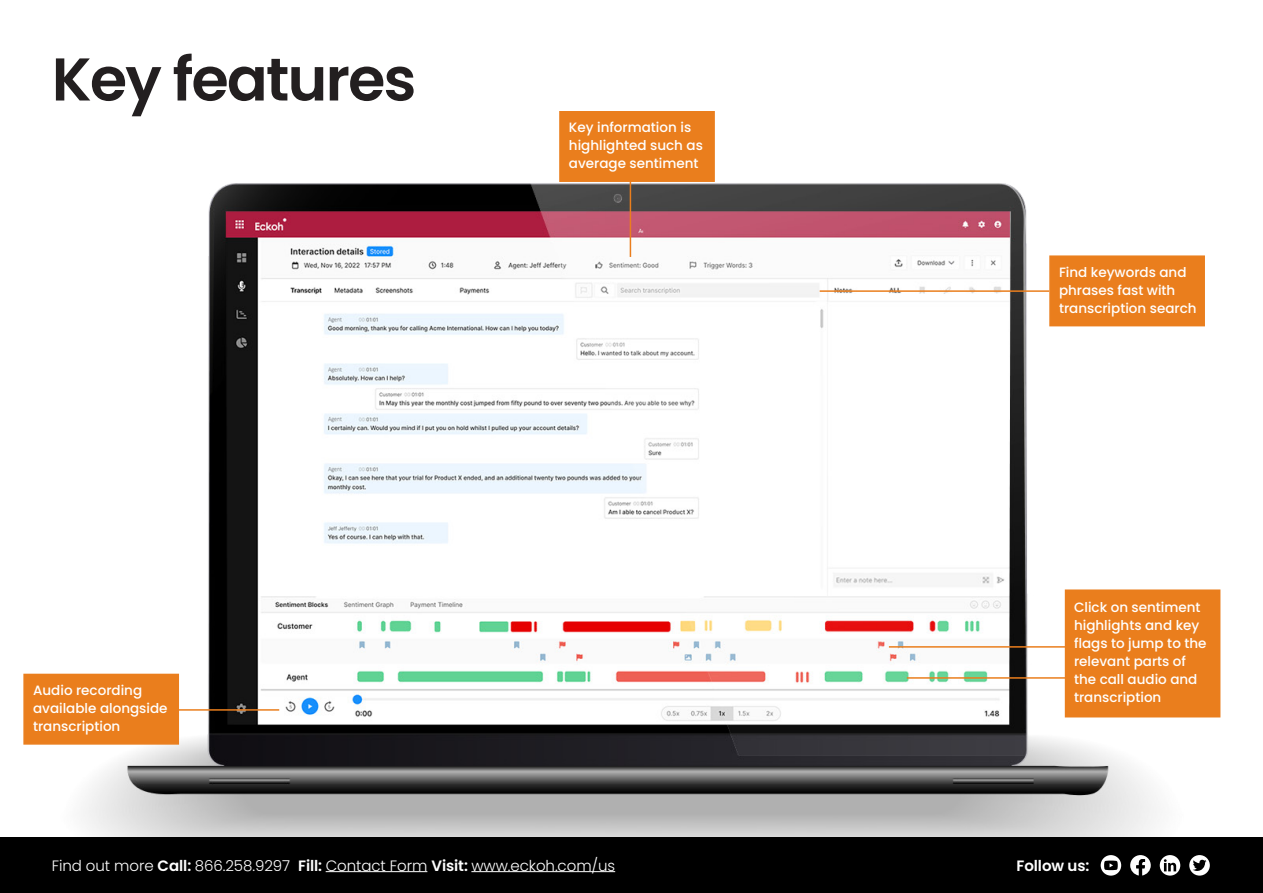
<style>
.page{position:relative;width:1263px;height:893px;background:#fff}
.page>*{position:absolute;margin:0;border:0;box-sizing:border-box;transform-origin:0 0}
.t1{font:600 60.3px "Poppins";letter-spacing:-.03em;color:#231f20}
.t2{font:300 15px "Poppins";letter-spacing:-.005em;color:#fff}
.t3{font:600 15px "Poppins";letter-spacing:-.005em;color:#fff}
.Subtitle{font:500 13.5px/18px "Poppins";color:#fff}
.s1{font-weight:600}
</style>
<div class="page">
<img style="left:52px;top:182px;width:1179px;height:656px">
<div style="left:1065px;top:589px;width:155px;height:128px;background:#ea7e1d"></div>
<div style="left:0;top:838px;width:1263px;height:55px;background:#000"></div>
<hr style="left:326px;top:871px;width:101px;height:1px;background:#fff">
<hr style="left:471px;top:871px;width:144px;height:1px;background:#fff">
<svg style="left:1130px;top:855px;width:21px;height:21px"></svg>
<div style="left:1101px;top:855px;width:20px;height:21px;background:linear-gradient(to right,#fefefe,#fff);border-radius:50%"></div>
<svg style="left:1104px;top:861px;width:14px;height:9px"></svg>
<svg style="left:1189px;top:855px;width:21px;height:21px"></svg>
<svg style="left:1193px;top:859px;width:13px;height:12px"></svg>
<svg style="left:1160px;top:855px;width:20px;height:21px"></svg>
<svg style="left:1164px;top:859px;width:12px;height:12px"></svg>
<hr style="left:889px;top:646px;width:185px;height:2px;background:#ea7e1d">
<div style="left:1049px;top:255px;width:156px;height:71px;background:#ea7e1d;border:2px solid #ea7e1d"></div>
<hr style="left:159px;top:709px;width:120px;height:2px;background:#ea7e1d">
<hr style="left:907px;top:677px;width:161px;height:2px;background:#ea7e1d">
<div style="left:23px;top:674px;width:156px;height:71px;background:#ea7e1d;border:2px solid #ea7e1d"></div>
<div style="left:559px;top:111px;width:156px;height:71px;background:#ea7e1d;border:2px solid #ea7e1d"></div>
<hr style="left:820px;top:290px;width:229px;height:2px;background:#ea7e1d">
<hr style="left:630px;top:180px;width:1px;height:77px;background:#ea7e1d">
<p class="t1" style="left:52px;top:44px;width:366px">Key features</p>
<p class="Subtitle" style="left:569px;top:118px;width:136px">Key information is highlighted such as average sentiment</p>
<p class="Subtitle" style="left:33px;top:681px;width:136px">Audio recording available alongside transcription</p>
<p class="Subtitle" style="left:1059px;top:263px;width:139px">Find keywords and phrases fast with transcription search</p>
<p class="Subtitle" style="left:1074px;top:598px;width:134px">Click on sentiment highlights and key flags to jump to the relevant parts of the call audio and transcription</p>
<p class="t2" style="left:52px;top:856px;width:565px">Find out more <span class="s1">Call:</span> 866.258.9297 <span class="s1">Fill:</span> Contact Form <span class="s1">Visit:</span> www.eckoh.com/us</p>
<p class="t3" style="left:1016px;top:856px;width:75px">Follow us:</p>
</div>
